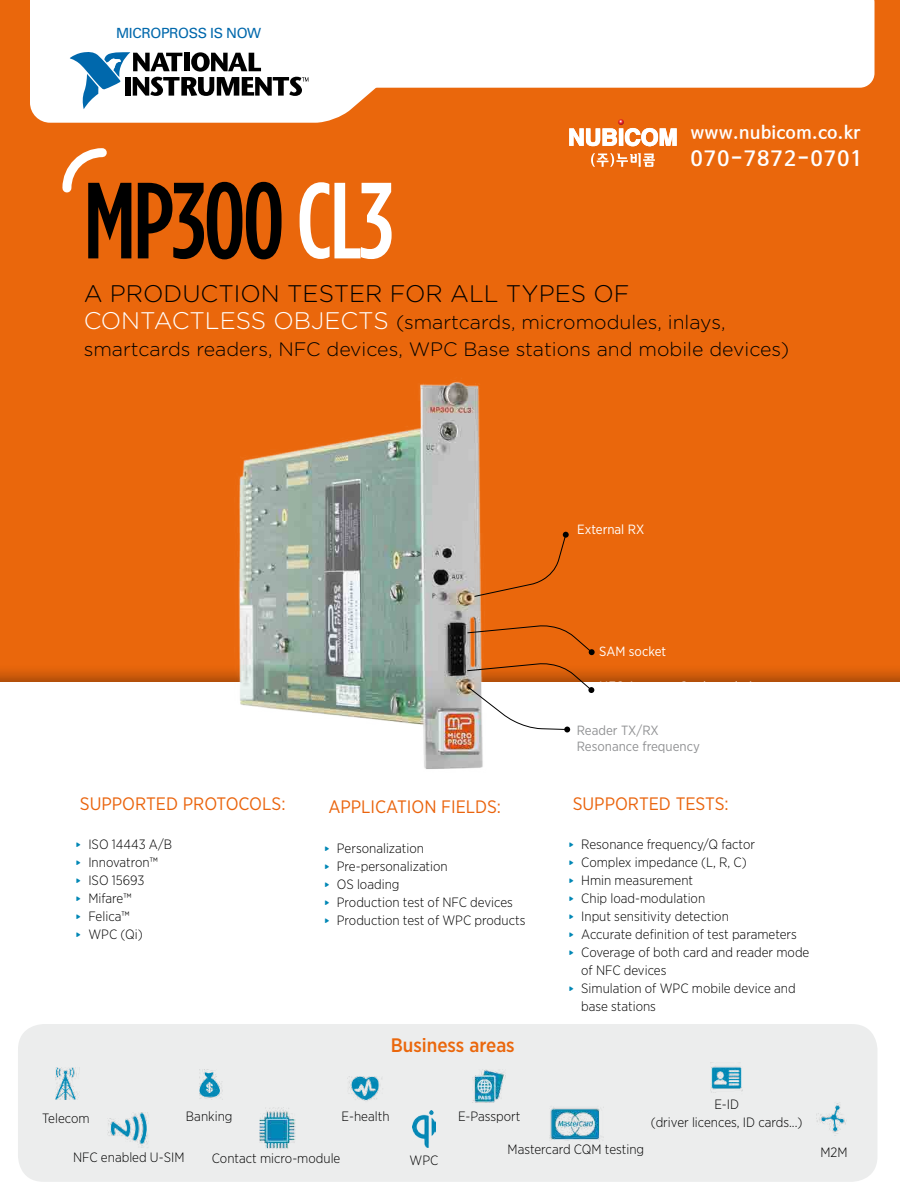
<style>
.page{position:relative;width:900px;height:1200px;background:#fff}
.page>*{position:absolute;margin:0;border:0;box-sizing:border-box;transform-origin:0 0}
.t1{font:500 108px "Gotham Condensed";letter-spacing:-.025em;color:#000}
.t2{font:300 24px "Gotham Rounded";color:#000}
.t3{font:700 20.25px "Nanum Barun Gothic";letter-spacing:.075em;color:#fff}
.t4{font:300 19.5px/27px "Gotham Rounded";color:#000}
.t5{font:500 19.5px "Gotham Narrow";color:#ea670c}
.t6{font:18px "Gotham Narrow";color:#ea640d}
.t7{font:700 16.95px "Nanum Barun Gothic";letter-spacing:.05em;color:#fff}
.t8{font:14.1px "Univers LT Std";letter-spacing:-.025em;color:#0068ac}
.t9{font:300 13.5px/18px "Gotham Narrow";color:#000}
.t10{font:13.35px/16px "Gotham Narrow";color:#929395}
.t11{font:13.35px "Gotham Narrow";color:#fff}
.s1{color:#fff}
.s2{font-size:24px;color:#fff}
.s3{font-family:"IFPUCE04";font-weight:400;font-size:12px;color:#0087b5}
</style>
<div class="page">
<div style="left:0;top:0;width:900px;height:683px;background:#ea670c"></div>
<div style="left:480px;top:0;width:395px;height:88px;background:#fff"></div>
<svg style="left:569px;top:119px;width:108px;height:27px"></svg>
<svg style="left:591px;top:153px;width:64px;height:14px"></svg>
<svg style="left:30px;top:0;width:450px;height:123px;background:#fceee4"></svg>
<img style="left:132px;top:380px;width:437px;height:389px">
<svg style="left:62px;top:148px;width:45px;height:45px"></svg>
<svg style="left:474px;top:532px;width:95px;height:65px"></svg>
<svg style="left:467px;top:624px;width:128px;height:31px"></svg>
<svg style="left:466px;top:662px;width:128px;height:70px"></svg>
<div style="left:18px;top:1024px;width:859px;height:158px;background:#eceded;border-radius:26px"></div>
<img style="left:55px;top:1067px;width:24px;height:32px">
<img style="left:199px;top:1069px;width:24px;height:31px">
<img style="left:347px;top:1076px;width:35px;height:25px">
<img style="left:817px;top:1103px;width:29px;height:33px">
<img style="left:108px;top:1112px;width:40px;height:36px">
<img style="left:259px;top:1107px;width:37px;height:42px">
<img style="left:473px;top:1069px;width:33px;height:34px">
<img style="left:711px;top:1062px;width:32px;height:31px">
<img style="left:412px;top:1110px;width:24px;height:38px">
<img style="left:549px;top:1107px;width:55px;height:35px">
<svg style="left:70px;top:51px;width:238px;height:58px;background:#a5b0b6"></svg>
<p class="t8" style="left:116px;top:25px;width:147px">MICROPROSS IS NOW</p>
<p class="t7" style="left:691px;top:124px;width:171px">www.nubicom.co.kr</p>
<h3 class="t3" style="left:691px;top:148px;width:173px">070-7872-0701</h3>
<h1 class="t1" style="left:84px;top:161px;width:312px">MP300 <span class="s1">CL3</span></h1>
<h2 class="t2" style="left:84px;top:277px;width:547px">A PRODUCTION TESTER FOR ALL TYPES OF</h2>
<h3 class="t4" style="left:84px;top:308px;width:707px"><span class="s2">CONTACTLESS OBJECTS</span> (smartcards, micromodules, inlays, smartcards readers, NFC devices, WPC Base stations and mobile devices)</h3>
<p class="t11" style="left:577px;top:521px;width:69px">External RX</p>
<p class="t11" style="left:599px;top:643px;width:68px">SAM socket</p>
<h3 class="t6" style="left:80px;top:792px;width:207px">SUPPORTED PROTOCOLS:</h3>
<p class="t9" style="left:76px;top:835px;width:98px"><span class="s3">•</span> ISO 14443 A/B</p>
<p class="t9" style="left:76px;top:853px;width:84px"><span class="s3">•</span> Innovatron™</p>
<p class="t9" style="left:76px;top:871px;width:70px"><span class="s3">•</span> ISO 15693</p>
<p class="t9" style="left:76px;top:889px;width:57px"><span class="s3">•</span> Mifare™</p>
<p class="t9" style="left:76px;top:907px;width:55px"><span class="s3">•</span> Felica™</p>
<p class="t9" style="left:76px;top:925px;width:69px"><span class="s3">•</span> WPC (Qi)</p>
<h3 class="t6" style="left:328px;top:796px;width:174px">APPLICATION FIELDS:</h3>
<p class="t9" style="left:324px;top:839px;width:101px"><span class="s3">•</span> Personalization</p>
<p class="t9" style="left:324px;top:857px;width:125px"><span class="s3">•</span> Pre-personalization</p>
<p class="t9" style="left:324px;top:875px;width:77px"><span class="s3">•</span> OS loading</p>
<p class="t9" style="left:324px;top:893px;width:190px"><span class="s3">•</span> Production test of NFC devices</p>
<p class="t9" style="left:324px;top:911px;width:203px"><span class="s3">•</span> Production test of WPC products</p>
<h3 class="t5" style="left:391px;top:1033px;width:126px">Business areas</h3>
<p class="t10" style="left:577px;top:722px;width:125px">Reader TX/RX<br>Resonance frequency</p>
<h3 class="t6" style="left:573px;top:792px;width:158px">SUPPORTED TESTS:</h3>
<p class="t9" style="left:568px;top:835px;width:188px"><span class="s3">•</span> Resonance frequency/Q factor</p>
<p class="t9" style="left:568px;top:853px;width:180px"><span class="s3">•</span> Complex impedance (L, R, C)</p>
<p class="t9" style="left:568px;top:871px;width:126px"><span class="s3">•</span> Hmin measurement</p>
<p class="t9" style="left:568px;top:889px;width:138px"><span class="s3">•</span> Chip load-modulation</p>
<p class="t9" style="left:568px;top:907px;width:162px"><span class="s3">•</span> Input sensitivity detection</p>
<p class="t9" style="left:568px;top:925px;width:230px"><span class="s3">•</span> Accurate definition of test parameters</p>
<p class="t9" style="left:581px;top:943px;width:230px;text-indent:-13px"><span class="s3">•</span> Coverage of both card and reader mode of NFC devices</p>
<p class="t9" style="left:581px;top:979px;width:216px;text-indent:-13px"><span class="s3">•</span> Simulation of WPC mobile device and base stations</p>
<p class="t9" style="left:42px;top:1109px;width:49px">Telecom</p>
<p class="t9" style="left:186px;top:1107px;width:48px">Banking</p>
<p class="t9" style="left:342px;top:1106px;width:49px">E-health</p>
<p class="t9" style="left:73px;top:1148px;width:113px">NFC enabled U-SIM</p>
<p class="t9" style="left:212px;top:1149px;width:130px">Contact micro-module</p>
<p class="t9" style="left:410px;top:1151px;width:30px">WPC</p>
<p class="t9" style="left:458px;top:1107px;width:64px">E-Passport</p>
<p class="t9" style="left:508px;top:1140px;width:138px">Mastercard CQM testing</p>
<p class="t9" style="left:651px;top:1095px;width:153px;text-align:center">E-ID<br>(driver licences, ID cards...)</p>
<p class="t9" style="left:820px;top:1143px;width:29px">M2M</p>
</div>
